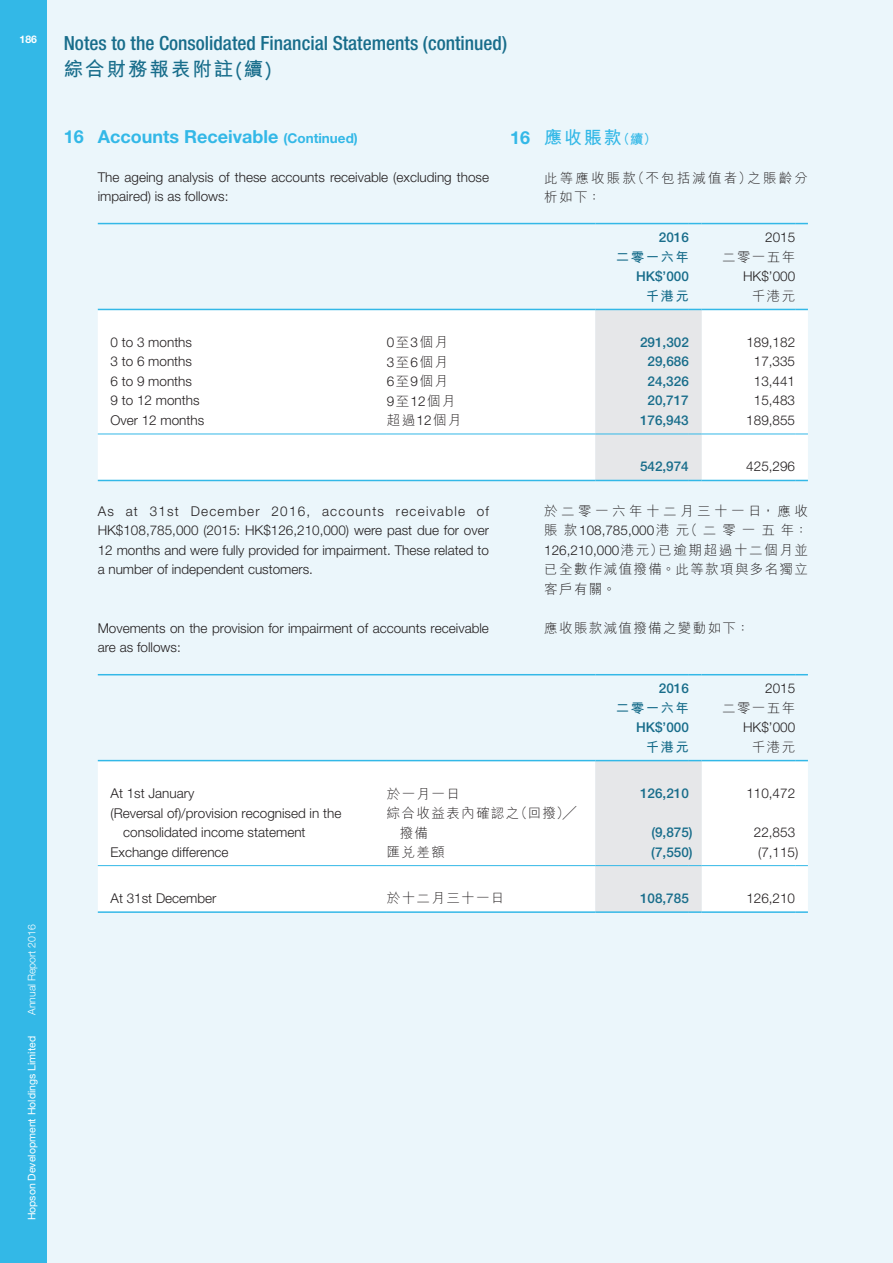
<style>
.page{position:relative;width:893px;height:1263px;background:#ebf6fb}
.page>*{position:absolute;margin:0;border:0;box-sizing:border-box;transform-origin:0 0}
.t1{font:500 condensed 19.5px "Helvetica Neue LT Std";color:#186d8b}
.t2{font:700 19.5px "M Hei HK";letter-spacing:.1em;color:#186d8b}
.t3{font:700 18px "Helvetica Neue LT Std";color:#33b8e7}
.t4{font:700 18px "M Hei HK";color:#33b8e7}
.t5{font:300 13.5px/19.5px "Helvetica Neue LT Std";color:#231f20}
.t6{font:300 13.5px/19.5px "M Hei HK";letter-spacing:.1em;color:#231f20}
.t7{font:500 13.5px "Helvetica Neue LT Std";color:#186d8b}
.t8{font:300 13.5px/19.5px "M Hei HK";letter-spacing:.16em;color:#231f20}
.t9{font:700 13.5px "M Hei HK";letter-spacing:.1em;color:#186d8b}
.t10{font:10.5px "Helvetica Neue LT Std";color:#fff}
.t11{font:300 10.5px "Helvetica Neue LT Std";color:#fff}
.t12{font:700 10.5px "Helvetica Neue LT Std";color:#fff}
.s1{font-size:13.5px}
.s2{font-family:"Helvetica Neue LT Std"}
.s3{font-family:"M Hei HK"}
</style>
<div class="page">
<div style="left:0;top:0;width:47px;height:1263px;background:#33b8e7"></div>
<div style="left:98px;top:310px;width:710px;height:170px;background:#fff"></div>
<hr style="left:98px;top:434px;width:289px;height:1px;background:#33b8e7">
<hr style="left:387px;top:434px;width:208px;height:1px;background:#33b8e7">
<hr style="left:702px;top:434px;width:93px;height:1px;background:#33b8e7">
<svg style="left:795px;top:434px;width:13px;height:1px"></svg>
<hr style="left:98px;top:480px;width:289px;height:1px;background:#33b8e7">
<hr style="left:387px;top:480px;width:208px;height:1px;background:#33b8e7">
<hr style="left:702px;top:480px;width:93px;height:1px;background:#33b8e7">
<svg style="left:795px;top:480px;width:13px;height:1px"></svg>
<hr style="left:98px;top:309px;width:289px;height:1px;background:#33b8e7">
<hr style="left:387px;top:309px;width:208px;height:1px;background:#33b8e7">
<div style="left:595px;top:309px;width:107px;height:172px;background:#e6e7e9"></div>
<hr style="left:702px;top:309px;width:93px;height:1px;background:#33b8e7">
<svg style="left:795px;top:309px;width:13px;height:1px"></svg>
<hr style="left:98px;top:223px;width:289px;height:1px;background:#33b8e7">
<hr style="left:387px;top:223px;width:208px;height:1px;background:#33b8e7">
<hr style="left:595px;top:223px;width:94px;height:1px;background:#33b8e7">
<svg style="left:689px;top:223px;width:13px;height:1px"></svg>
<hr style="left:702px;top:223px;width:93px;height:1px;background:#33b8e7">
<svg style="left:795px;top:223px;width:13px;height:1px"></svg>
<div style="left:98px;top:761px;width:710px;height:150px;background:#fff"></div>
<hr style="left:98px;top:865px;width:289px;height:1px;background:#33b8e7">
<hr style="left:387px;top:865px;width:208px;height:1px;background:#33b8e7">
<hr style="left:702px;top:865px;width:93px;height:1px;background:#33b8e7">
<svg style="left:795px;top:865px;width:13px;height:1px"></svg>
<hr style="left:98px;top:911px;width:289px;height:2px;background:#33b8e7">
<hr style="left:387px;top:911px;width:208px;height:2px;background:#33b8e7">
<hr style="left:702px;top:911px;width:93px;height:2px;background:#33b8e7">
<svg style="left:795px;top:911px;width:13px;height:2px"></svg>
<hr style="left:98px;top:760px;width:289px;height:1px;background:#33b8e7">
<hr style="left:387px;top:760px;width:208px;height:1px;background:#33b8e7">
<div style="left:595px;top:760px;width:107px;height:153px;background:#e6e7e9"></div>
<hr style="left:702px;top:760px;width:93px;height:1px;background:#33b8e7">
<svg style="left:795px;top:760px;width:13px;height:1px"></svg>
<hr style="left:98px;top:674px;width:289px;height:1px;background:#33b8e7">
<hr style="left:387px;top:674px;width:208px;height:1px;background:#33b8e7">
<hr style="left:595px;top:674px;width:94px;height:1px;background:#33b8e7">
<svg style="left:689px;top:674px;width:13px;height:1px"></svg>
<hr style="left:702px;top:674px;width:93px;height:1px;background:#33b8e7">
<svg style="left:795px;top:674px;width:13px;height:1px"></svg>
<p class="t12" style="left:20px;top:32px;width:19px">186</p>
<p class="t11" style="left:25px;top:1015px;width:92px;rotate:-90deg">Annual Report 2016</p>
<p class="t10" style="left:25px;top:1220px;width:186px;rotate:-90deg">Hopson Development Holdings Limited</p>
<h1 class="t1" style="left:64px;top:32px;width:445px">Notes to the Consolidated Financial Statements (continued)</h1>
<h1 class="t2" style="left:64px;top:55px;width:209px">綜合財務報表附註(續)</h1>
<h2 class="t3" style="left:64px;top:125px;width:296px">16 Accounts Receivable <span class="s1">(Continued)</span></h2>
<p class="t5" style="left:98px;top:167px;width:393px">The ageing analysis of these accounts receivable (excluding those impaired) is as follows:</p>
<h2 class="t4" style="left:510px;top:124px;width:148px"><span class="s2">16</span> 應收賬款<span class="s1">（續）</span></h2>
<p class="t8" style="left:544px;top:168px;width:265px">此等應收賬款（不包括減值者）之賬齡分析如下：</p>
<p class="t7" style="left:659px;top:229px;width:32px">2016</p>
<p class="t5" style="left:765px;top:227px;width:32px">2015</p>
<p class="t9" style="left:616px;top:247px;width:74px">二零一六年</p>
<p class="t6" style="left:722px;top:247px;width:74px">二零一五年</p>
<p class="t7" style="left:636px;top:268px;width:54px">HK$’000</p>
<p class="t5" style="left:743px;top:266px;width:54px">HK$’000</p>
<p class="t9" style="left:646px;top:286px;width:45px">千港元</p>
<p class="t6" style="left:752px;top:286px;width:45px">千港元</p>
<p class="t5" style="left:111px;top:332px;width:83px">0 to 3 months</p>
<p class="t6" style="left:387px;top:333px;width:62px"><span class="s2">0</span>至<span class="s2">3</span>個月</p>
<p class="t7" style="left:640px;top:334px;width:50px">291,302</p>
<p class="t5" style="left:746px;top:332px;width:50px">189,182</p>
<p class="t5" style="left:111px;top:352px;width:83px">3 to 6 months</p>
<p class="t6" style="left:387px;top:352px;width:62px"><span class="s2">3</span>至<span class="s2">6</span>個月</p>
<p class="t7" style="left:648px;top:353px;width:43px">29,686</p>
<p class="t5" style="left:754px;top:352px;width:43px">17,335</p>
<p class="t5" style="left:111px;top:371px;width:83px">6 to 9 months</p>
<p class="t6" style="left:387px;top:372px;width:62px"><span class="s2">6</span>至<span class="s2">9</span>個月</p>
<p class="t7" style="left:647px;top:373px;width:43px">24,326</p>
<p class="t5" style="left:754px;top:371px;width:43px">13,441</p>
<p class="t5" style="left:111px;top:391px;width:91px">9 to 12 months</p>
<p class="t5" style="left:387px;top:391px;width:70px">9<span class="s3">至</span>12<span class="s3">個月</span></p>
<p class="t7" style="left:647px;top:392px;width:43px">20,717</p>
<p class="t5" style="left:754px;top:391px;width:43px">15,483</p>
<p class="t5" style="left:110px;top:410px;width:95px">Over 12 months</p>
<p class="t6" style="left:387px;top:411px;width:76px">超過<span class="s2">12</span>個月</p>
<p class="t7" style="left:640px;top:412px;width:50px">176,943</p>
<p class="t5" style="left:746px;top:410px;width:50px">189,855</p>
<p class="t7" style="left:640px;top:458px;width:50px">542,974</p>
<p class="t5" style="left:746px;top:456px;width:50px">425,296</p>
<p class="t5" style="left:98px;top:501px;width:393px;text-align:justify">As at 31st December 2016, accounts receivable of HK$108,785,000 (2015: HK$126,210,000) were past due for over 12 months and were fully provided for impairment. These related to a number of independent customers.</p>
<p class="t6" style="left:544px;top:501px;width:265px;text-align:justify">於二零一六年十二月三十一日，應收賬款<span class="s2">108,785,000</span>港元（二零一五年：<span class="s2">126,210,000</span>港元）已逾期超過十二個月並已全數作減值撥備。此等款項與多名獨立客戶有關。</p>
<p class="t6" style="left:544px;top:618px;width:207px">應收賬款減值撥備之變動如下：</p>
<p class="t5" style="left:98px;top:618px;width:393px">Movements on the provision for impairment of accounts receivable are as follows:</p>
<p class="t7" style="left:659px;top:680px;width:32px">2016</p>
<p class="t5" style="left:765px;top:678px;width:32px">2015</p>
<p class="t9" style="left:616px;top:698px;width:74px">二零一六年</p>
<p class="t6" style="left:722px;top:698px;width:74px">二零一五年</p>
<p class="t7" style="left:636px;top:719px;width:54px">HK$’000</p>
<p class="t5" style="left:743px;top:717px;width:54px">HK$’000</p>
<p class="t9" style="left:646px;top:737px;width:45px">千港元</p>
<p class="t6" style="left:752px;top:737px;width:45px">千港元</p>
<p class="t5" style="left:111px;top:783px;width:85px">At 1st January</p>
<p class="t6" style="left:387px;top:784px;width:74px">於一月一日</p>
<p class="t7" style="left:640px;top:785px;width:50px">126,210</p>
<p class="t5" style="left:746px;top:783px;width:50px">110,472</p>
<p class="t5" style="left:123px;top:803px;width:220px;text-indent:-13px">(Reversal of)/provision recognised in the consolidated income statement</p>
<p class="t6" style="left:400px;top:803px;width:178px;text-indent:-13px">綜合收益表內確認之（回撥）╱撥備</p>
<p class="t7" style="left:651px;top:824px;width:43px">(9,875)</p>
<p class="t5" style="left:754px;top:822px;width:43px">22,853</p>
<p class="t5" style="left:111px;top:842px;width:120px">Exchange difference</p>
<p class="t6" style="left:387px;top:842px;width:60px">匯兌差額</p>
<p class="t7" style="left:651px;top:844px;width:43px">(7,550)</p>
<p class="t5" style="left:758px;top:842px;width:42px">(7,115)</p>
<p class="t5" style="left:111px;top:888px;width:108px">At 31st December</p>
<p class="t6" style="left:387px;top:888px;width:119px">於十二月三十一日</p>
<p class="t7" style="left:640px;top:890px;width:50px">108,785</p>
<p class="t5" style="left:746px;top:888px;width:50px">126,210</p>
</div>
